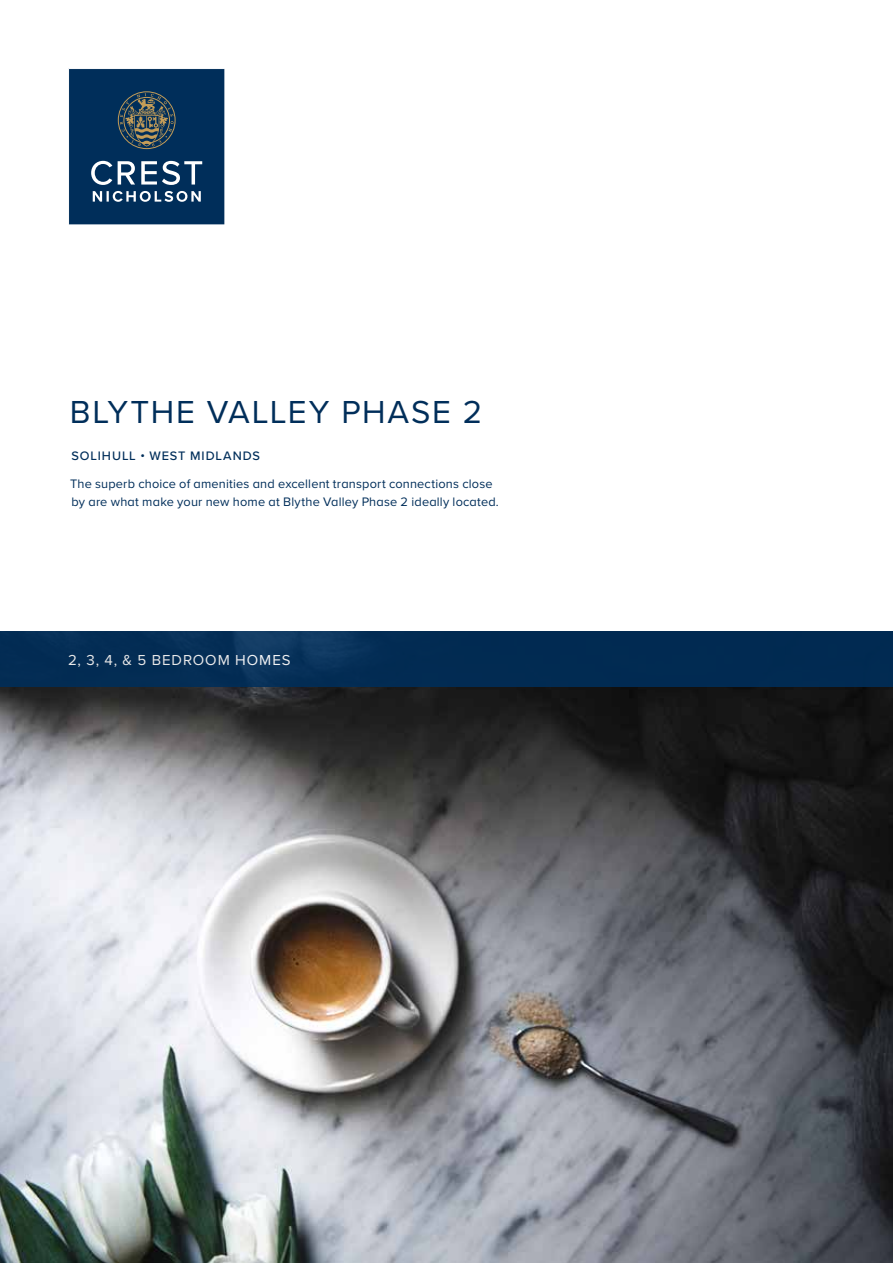
<style>
.page{position:relative;width:893px;height:1263px;background:#fff}
.page>*{position:absolute;margin:0;border:0;box-sizing:border-box;transform-origin:0 0}
.t1{font:33px "Proxima Nova";letter-spacing:.055em;color:#002e5a}
.t2{font:15px "Proxima Nova";letter-spacing:.06em;color:#fff}
.t3{font:12.75px/18px "Proxima Nova";letter-spacing:.015em;color:#002e5a}
.t4{font:500 12.75px "Proxima Nova";letter-spacing:.07em;color:#002e5a}
</style>
<div class="page">
<svg style="left:68px;top:68px;width:157px;height:157px;background:#1b4266"></svg>
<img style="left:0;top:687px;width:893px;height:576px">
<div style="left:0;top:631px;width:893px;height:56px;background:linear-gradient(to right,#063058,#002a51)"></div>
<p class="t1" style="left:70px;top:387px;width:414px">BLYTHE VALLEY PHASE 2</p>
<p class="t4" style="left:72px;top:446px;width:190px">SOLIHULL • WEST MIDLANDS</p>
<p class="t3" style="left:70px;top:474px;width:430px">The superb choice of amenities and excellent transport connections close by are what make your new home at Blythe Valley Phase 2 ideally located.</p>
<p class="t2" style="left:68px;top:649px;width:224px">2, 3, 4, &amp; 5 BEDROOM HOMES</p>
</div>
